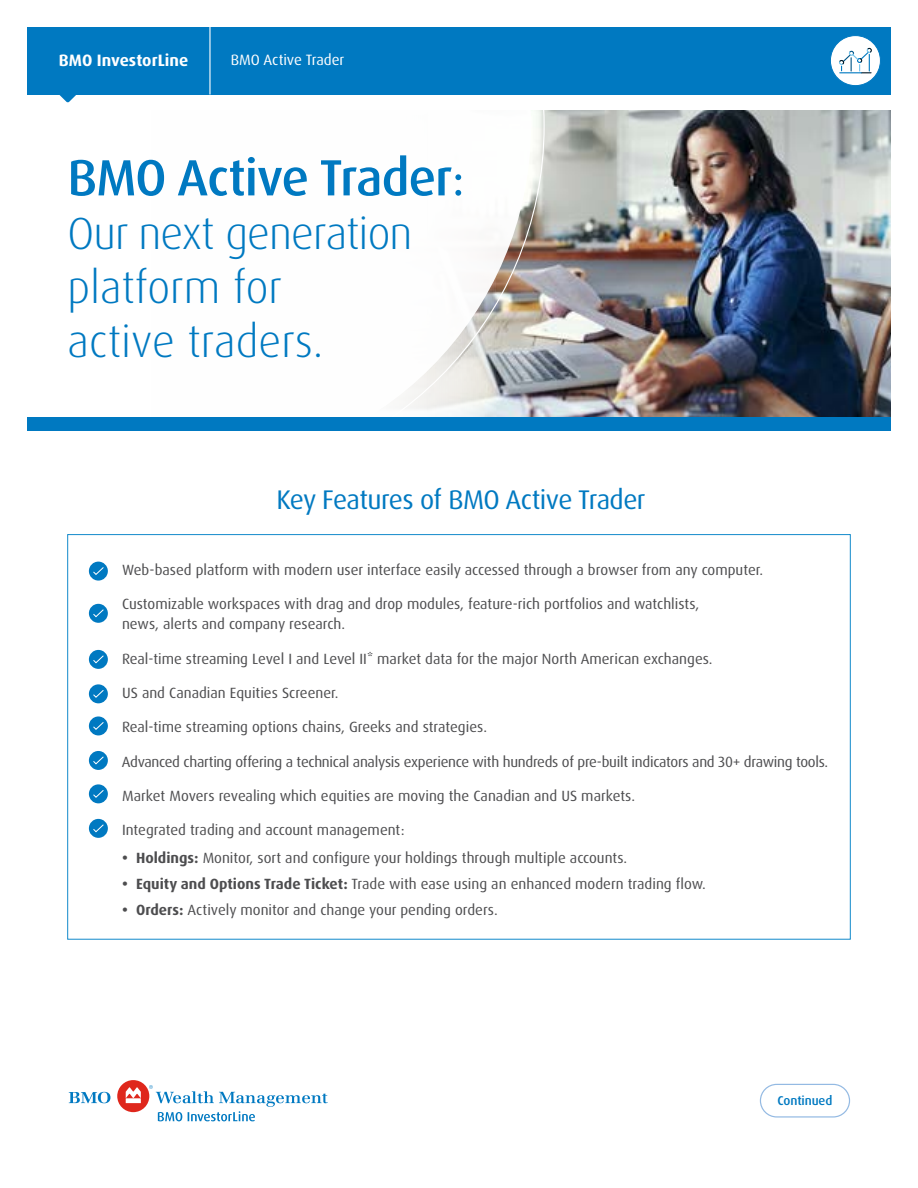
<style>
.page{position:relative;width:918px;height:1188px;background:#fff}
.page>*{position:absolute;margin:0;border:0;box-sizing:border-box;transform-origin:0 0}
.Cover_Title_Smaller{font:500 51px "Dax Pro";letter-spacing:-.02em;color:#0079c1}
.Cover_Title_Smaller-2{font:300 45px/54px "Dax Pro";letter-spacing:-.01em;color:#0079c1}
.Section_Headline{font:27px "Dax Pro";letter-spacing:-.025em;color:#0079c1}
.Line_of_Business{font:700 16.5px "Dax Pro";color:#fff}
.Product_Name{font:15px "Dax Pro";letter-spacing:-.005em;color:#fff}
.t1{font:14.85px/20.2px "Dax Pro";color:#4d4d4f}
.t2{font:14.85px "Dax Pro";letter-spacing:-.02em;color:#4d4d4f}
.t3{font:500 12.75px "Dax OT";letter-spacing:-.01em;color:#0079c1}
.s1{font-weight:400}
.s2{font-size:14.25px}
.s3{font-weight:700}
</style>
<div class="page">
<img style="left:545px;top:110px;width:346px;height:307px">
<svg style="left:760px;top:1084px;width:90px;height:34px"></svg>
<svg style="left:69px;top:1092px;width:41px;height:11px"></svg>
<div style="left:117px;top:1080px;width:32px;height:32px;background:#df271c;border-radius:50%"></div>
<svg style="left:126px;top:1087px;width:15px;height:16px"></svg>
<svg style="left:149px;top:1085px;width:179px;height:36px"></svg>
<svg style="left:27px;top:94px;width:518px;height:337px"></svg>
<div style="left:27px;top:27px;width:864px;height:67px;background:#0079c1"></div>
<div style="left:22px;top:95px;width:875px;height:14px;background:#fff"></div>
<svg style="left:56px;top:94px;width:23px;height:24px"></svg>
<div style="left:27px;top:417px;width:864px;height:13px;background:#0079c1"></div>
<div style="left:830px;top:36px;width:50px;height:50px;background:#fff;border-radius:50%"></div>
<svg style="left:839px;top:47px;width:33px;height:26px"></svg>
<div style="left:830px;top:35px;width:51px;height:51px;border:1px solid #0079c1;border-radius:50%"></div>
<div style="left:89px;top:562px;width:19px;height:19px;background:#0079c1;border-radius:50%"></div>
<svg style="left:93px;top:567px;width:11px;height:8px"></svg>
<div style="left:89px;top:604px;width:19px;height:19px;background:#0079c1;border-radius:50%"></div>
<svg style="left:93px;top:609px;width:11px;height:9px"></svg>
<div style="left:89px;top:650px;width:19px;height:19px;background:#0079c1;border-radius:50%"></div>
<svg style="left:93px;top:655px;width:11px;height:9px"></svg>
<div style="left:89px;top:684px;width:19px;height:19px;background:#0079c1;border-radius:50%"></div>
<svg style="left:93px;top:690px;width:11px;height:8px"></svg>
<svg style="left:89px;top:716px;width:19px;height:19px"></svg>
<svg style="left:92px;top:721px;width:13px;height:10px"></svg>
<div style="left:89px;top:751px;width:19px;height:19px;background:#0079c1;border-radius:50%"></div>
<svg style="left:93px;top:756px;width:11px;height:9px"></svg>
<div style="left:89px;top:784px;width:19px;height:19px;background:#0079c1;border-radius:50%"></div>
<svg style="left:93px;top:790px;width:11px;height:8px"></svg>
<div style="left:89px;top:819px;width:19px;height:19px;background:#0079c1;border-radius:50%"></div>
<svg style="left:93px;top:824px;width:11px;height:9px"></svg>
<hr style="left:209px;top:27px;width:2px;height:67px;background:#fff">
<h1 class="Line_of_Business" style="left:59px;top:49px;width:131px">BMO InvestorLine</h1>
<h1 class="Product_Name" style="left:231px;top:50px;width:115px">BMO Active Trader</h1>
<h1 class="Cover_Title_Smaller" style="left:68px;top:145px;width:399px">BMO Active Trader<span class="s1">:</span></h1>
<h1 class="Cover_Title_Smaller-2" style="left:68px;top:207px;width:347px">Our next generation platform for<br>active traders.</h1>
<h2 class="Section_Headline" style="left:276px;top:483px;width:371px">Key Features of BMO Active Trader</h2>
<p class="t1" style="left:122px;top:559px;width:643px">Web-based platform with modern user interface easily accessed through a browser from any computer.</p>
<p class="t1" style="left:122px;top:594px;width:579px">Customizable workspaces with drag and drop modules, feature-rich portfolios and watchlists, news, alerts and company research.</p>
<p class="t1" style="left:122px;top:648px;width:592px">Real-time streaming Level I and Level II<span class="s2">*</span> market data for the major North American exchanges.</p>
<p class="t1" style="left:122px;top:683px;width:218px">US and Canadian Equities Screener.</p>
<p class="t1" style="left:122px;top:717px;width:366px">Real-time streaming options chains, Greeks and strategies.</p>
<p class="t2" style="left:122px;top:752px;width:708px">Advanced charting offering a technical analysis experience with hundreds of pre-built indicators and 30+ drawing tools.</p>
<p class="t1" style="left:122px;top:786px;width:515px">Market Movers revealing which equities are moving the Canadian and US markets.</p>
<p class="t1" style="left:122px;top:820px;width:284px">Integrated trading and account management:</p>
<p class="t1" style="left:122px;top:847px;width:507px"><span class="s3">• Holdings:</span> Monitor, sort and configure your holdings through multiple accounts.</p>
<p class="t1" style="left:122px;top:873px;width:585px"><span class="s3">• Equity and Options Trade Ticket:</span> Trade with ease using an enhanced modern trading flow.</p>
<p class="t1" style="left:122px;top:899px;width:377px"><span class="s3">• Orders:</span> Actively monitor and change your pending orders.</p>
<p class="t3" style="left:778px;top:1093px;width:56px">Continued</p>
</div>
